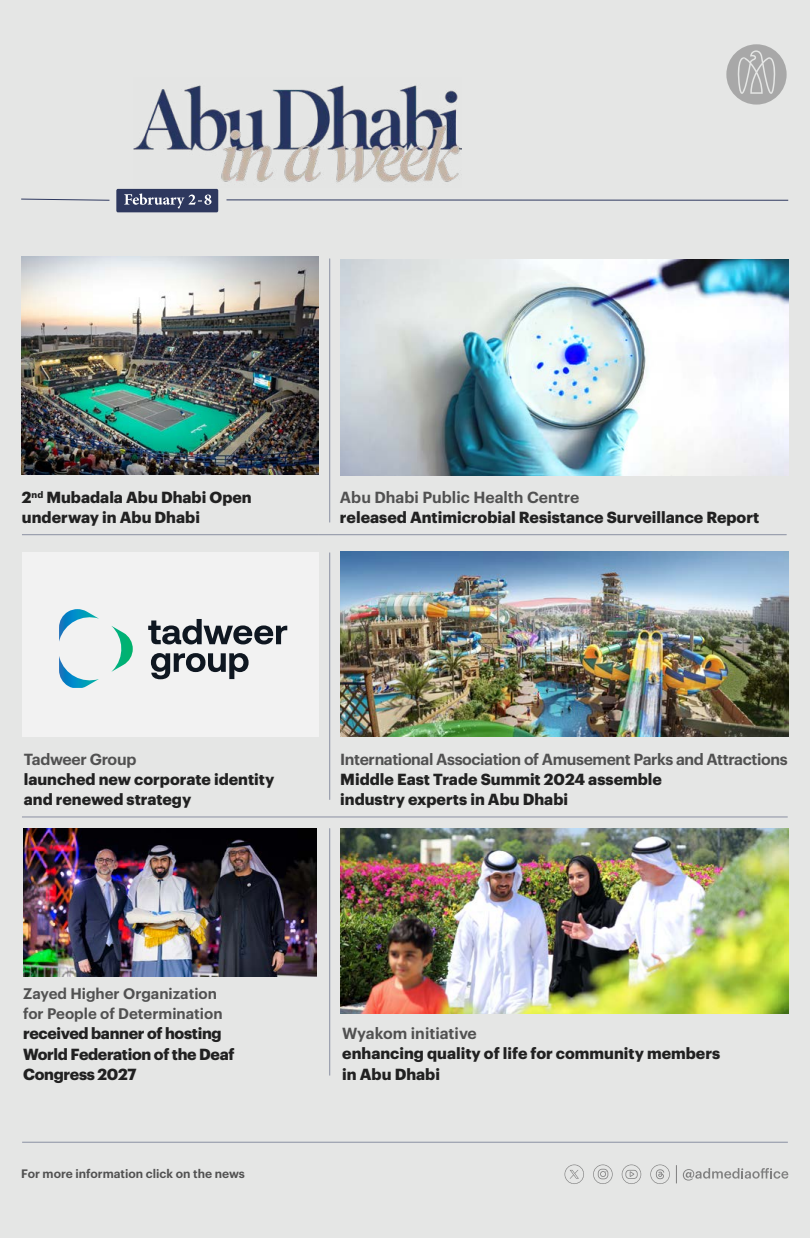
<style>
.page{position:relative;width:810px;height:1238px;background:#e5e6e5}
.page>*{position:absolute;margin:0;border:0;box-sizing:border-box;transform-origin:0 0}
.t1{font:700 15.75px/20.2px "Graphik";color:#212121}
.t2{font:600 15.75px "Graphik";letter-spacing:-.025em;color:#515151}
.t3{font:700 15.75px/20.2px "Graphik";letter-spacing:-.02em;color:#212121}
.t4{font:600 15.75px "Graphik";color:#515151}
.t5{font:600 15px/20.2px "Graphik";color:#515151}
.t6{font:600 12px "Graphik";color:#515151}
.t7{font:700 9.15px "Graphik";color:#212121}
</style>
<div class="page">
<svg style="left:726px;top:44px;width:61px;height:61px"></svg>
<div style="left:116px;top:189px;width:102px;height:23px;background:#2e385e;border-radius:2px"></div>
<svg style="left:226px;top:199px;width:563px;height:2px"></svg>
<img style="left:134px;top:85px;width:328px;height:98px">
<svg style="left:21px;top:198px;width:89px;height:3px"></svg>
<div style="left:22px;top:552px;width:296px;height:184px;background:#f2f2f2"></div>
<img style="left:340px;top:828px;width:448px;height:185px">
<svg style="left:148px;top:619px;width:139px;height:60px"></svg>
<svg style="left:59px;top:609px;width:74px;height:79px"></svg>
<hr style="left:22px;top:816px;width:766px;height:1px;background:#2e385f">
<hr style="left:22px;top:534px;width:296px;height:1px;background:#2e385f">
<hr style="left:329px;top:258px;width:1px;height:264px;background:#2e385f">
<hr style="left:329px;top:552px;width:1px;height:247px;background:#2e385f">
<hr style="left:329px;top:828px;width:1px;height:247px;background:#2e385f">
<hr style="left:318px;top:534px;width:469px;height:1px;background:#2e385f">
<img style="left:340px;top:260px;width:448px;height:216px">
<img style="left:22px;top:256px;width:296px;height:218px">
<img style="left:340px;top:551px;width:448px;height:185px">
<img style="left:24px;top:828px;width:292px;height:148px">
<hr style="left:22px;top:1141px;width:766px;height:1px;background:#2e385f">
<svg style="left:622px;top:1164px;width:19px;height:20px"></svg>
<svg style="left:683px;top:1168px;width:105px;height:12px"></svg>
<svg style="left:650px;top:1164px;width:20px;height:20px"></svg>
<svg style="left:565px;top:1164px;width:19px;height:20px"></svg>
<svg style="left:593px;top:1164px;width:20px;height:20px"></svg>
<svg style="left:676px;top:1165px;width:1px;height:18px"></svg>
<svg style="left:124px;top:193px;width:88px;height:15px"></svg>
<p class="t7" style="left:32px;top:487px;width:13px">nd</p>
<p class="t1" style="left:46px;top:486px;width:207px">Mubadala Abu Dhabi Open</p>
<p class="t1" style="left:22px;top:486px;width:180px">2<br>underway in Abu Dhabi</p>
<p class="t4" style="left:340px;top:485px;width:241px">Abu Dhabi Public Health Centre</p>
<p class="t1" style="left:340px;top:506px;width:421px">released Antimicrobial Resistance Surveillance Report</p>
<p class="t2" style="left:24px;top:747px;width:114px">Tadweer Group</p>
<p class="t1" style="left:24px;top:767px;width:252px">launched new corporate identity and renewed strategy</p>
<p class="t2" style="left:340px;top:747px;width:449px">International Association of Amusement Parks and Attractions</p>
<p class="t1" style="left:340px;top:767px;width:323px">Middle East Trade Summit 2024 assemble industry experts in Abu Dhabi</p>
<p class="t5" style="left:23px;top:982px;width:201px">Zayed Higher Organization for People of Determination</p>
<p class="t3" style="left:23px;top:1022px;width:213px">received banner of hosting<br>World Federation of the Deaf<br>Congress 2027</p>
<p class="t6" style="left:21px;top:1164px;width:225px">For more information click on the news</p>
<p class="t4" style="left:342px;top:1021px;width:136px">Wyakom initiative</p>
<p class="t1" style="left:342px;top:1042px;width:379px">enhancing quality of life for community members in Abu Dhabi</p>
</div>
